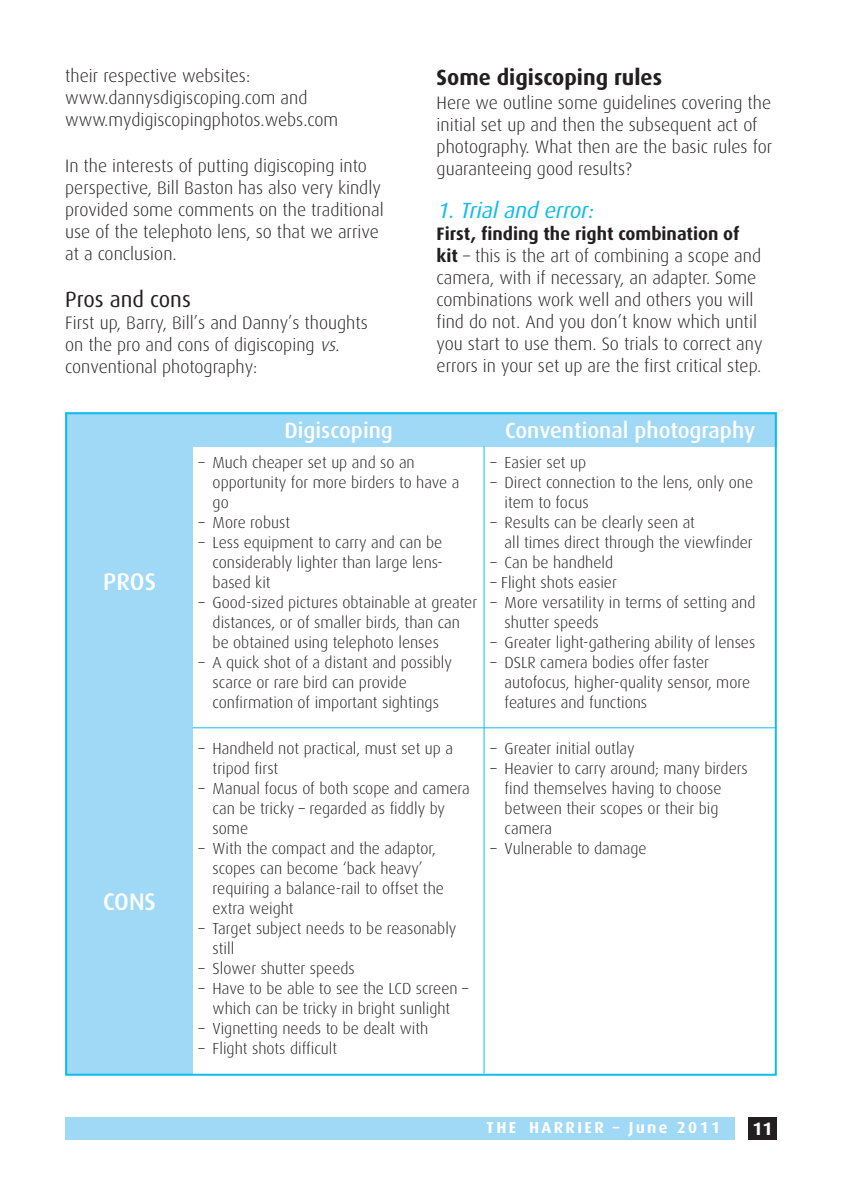
<style>
.page{position:relative;width:842px;height:1191px;background:#fff}
.page>*{position:absolute;margin:0;border:0;box-sizing:border-box;transform-origin:0 0}
.t1{font:500 24px "Dax";color:#fff}
.t2{font:500 22px "Dax";color:#fff}
.t3{font:700 22px "Dax";color:#231f20}
.t4{font:italic 22px "Dax";color:#0ebcee}
.t5{font:22px "Dax";color:#231f20}
.t6{font:300 18px/22px "Dax";color:#231f20}
.t7{font:700 18px "Dax";color:#fff}
.t8{font:300 16px/20px "Dax";color:#231f20}
.t9{font:700 16px "Dax";letter-spacing:.15em;color:#fff}
.s1{font-style:italic}
.s2{font-weight:700}
</style>
<div class="page">
<div style="left:748px;top:1117px;width:29px;height:23px;background:#231f20"></div>
<div style="left:65px;top:1117px;width:669px;height:23px;background:#a0d9f6"></div>
<div style="left:193px;top:412px;width:584px;height:34px;background:#a0d9f6"></div>
<div style="left:65px;top:412px;width:128px;height:662px;background:#a0d9f6"></div>
<hr style="left:483px;top:446px;width:1px;height:627px;background:#0ebcee">
<hr style="left:193px;top:727px;width:584px;height:1px;background:#0ebcee">
<p class="t6" style="left:65px;top:66px;width:275px">their respective websites: www.dannysdigiscoping.com and www.mydigiscopingphotos.webs.com</p>
<p class="t6" style="left:65px;top:156px;width:320px">In the interests of putting digiscoping into perspective, Bill Baston has also very kindly provided some comments on the traditional use of the telephoto lens, so that we arrive at a conclusion.</p>
<h2 class="t5" style="left:65px;top:289px;width:127px">Pros and cons</h2>
<p class="t6" style="left:65px;top:313px;width:304px">First up, Barry, Bill’s and Danny’s thoughts on the pro and cons of digiscoping <span class="s1">vs. </span>conventional photography:</p>
<h2 class="t3" style="left:437px;top:67px;width:227px">Some digiscoping rules</h2>
<p class="t6" style="left:437px;top:93px;width:337px">Here we outline some guidelines covering the initial set up and then the subsequent act of photography. What then are the basic rules for guaranteeing good results?</p>
<h2 class="t4" style="left:437px;top:200px;width:163px">1.Trialand error:</h2>
<p class="t6" style="left:437px;top:224px;width:327px"><span class="s2">First, finding the right combination of kit</span> – this is the art of combining a scope and camera, with if necessary, an adapter. Some combinations work well and others you will find do not. And you don’t know which until you start to use them. So trials to correct any errors in your set up are the first critical step.</p>
<h1 class="t1" style="left:103px;top:570px;width:54px">PROS</h1>
<h1 class="t1" style="left:103px;top:890px;width:54px">CONS</h1>
<h2 class="t2" style="left:285px;top:420px;width:110px">Digiscoping</h2>
<p class="t8" style="left:213px;top:453px;width:248px;text-indent:-14px">– Much cheaper set up and so an opportunity for more birders to have a go</p>
<p class="t8" style="left:198px;top:513px;width:93px">– More robust</p>
<p class="t8" style="left:213px;top:533px;width:232px;text-align:justify;text-indent:-14px">– Less equipment to carry and can be considerably lighter than large lens&shy;based kit</p>
<p class="t8" style="left:213px;top:593px;width:266px;text-indent:-14px">– Good-sized pictures obtainable at greater distances, or of smaller birds, than can be obtained using telephoto lenses</p>
<p class="t8" style="left:213px;top:653px;width:241px;text-indent:-14px">– A quick shot of a distant and possibly scarce or rare bird can provide confirmation of important sightings</p>
<p class="t8" style="left:213px;top:739px;width:242px;text-indent:-14px">– Handheld not practical, must set up a tripod first</p>
<p class="t8" style="left:213px;top:779px;width:259px;text-indent:-14px">– Manual focus of both scope and camera can be tricky – regarded as fiddly by some</p>
<p class="t8" style="left:213px;top:839px;width:233px;text-indent:-14px">– With the compact and the adaptor, scopes can become ‘back heavy’ requiring a balance-rail to offset the extra weight</p>
<p class="t8" style="left:213px;top:919px;width:245px;text-indent:-14px">– Target subject needs to be reasonably still</p>
<p class="t8" style="left:198px;top:959px;width:158px">– Slower shutter speeds</p>
<p class="t8" style="left:198px;top:979px;width:271px;text-align:center">– Have to be able to see the LCD screen – which can be tricky in bright sunlight</p>
<p class="t8" style="left:198px;top:1019px;width:231px">– Vignetting needs to be dealt with</p>
<p class="t8" style="left:198px;top:1039px;width:140px">– Flight shots difficult</p>
<h2 class="t2" style="left:505px;top:420px;width:251px">Conventional photography</h2>
<p class="t8" style="left:490px;top:453px;width:97px">– Easier set up</p>
<p class="t8" style="left:505px;top:473px;width:250px;text-indent:-14px">– Direct connection to the lens, only one item to focus</p>
<p class="t8" style="left:505px;top:513px;width:250px;text-indent:-14px">– Results can be clearly seen at<br>all times direct through the viewfinder</p>
<p class="t8" style="left:490px;top:553px;width:124px">– Can be handheld</p>
<p class="t8" style="left:490px;top:573px;width:128px">– Flight shots easier</p>
<p class="t8" style="left:505px;top:593px;width:252px;text-indent:-14px">– More versatility in terms of setting and shutter speeds</p>
<p class="t8" style="left:490px;top:633px;width:266px">– Greater light-gathering ability of lenses</p>
<p class="t8" style="left:505px;top:653px;width:247px;text-indent:-14px">– DSLR camera bodies offer faster autofocus, higher-quality sensor, more features and functions</p>
<p class="t8" style="left:490px;top:739px;width:146px">– Greater initial outlay</p>
<p class="t8" style="left:505px;top:759px;width:245px;text-indent:-14px">– Heavier to carry around; many birders find themselves having to choose between their scopes or their big camera</p>
<p class="t8" style="left:490px;top:839px;width:158px">– Vulnerable to damage</p>
<p class="t9" style="left:487px;top:1119px;width:235px">THE HARRIER – June 2011</p>
<p class="t7" style="left:752px;top:1119px;width:22px">11</p>
</div>
